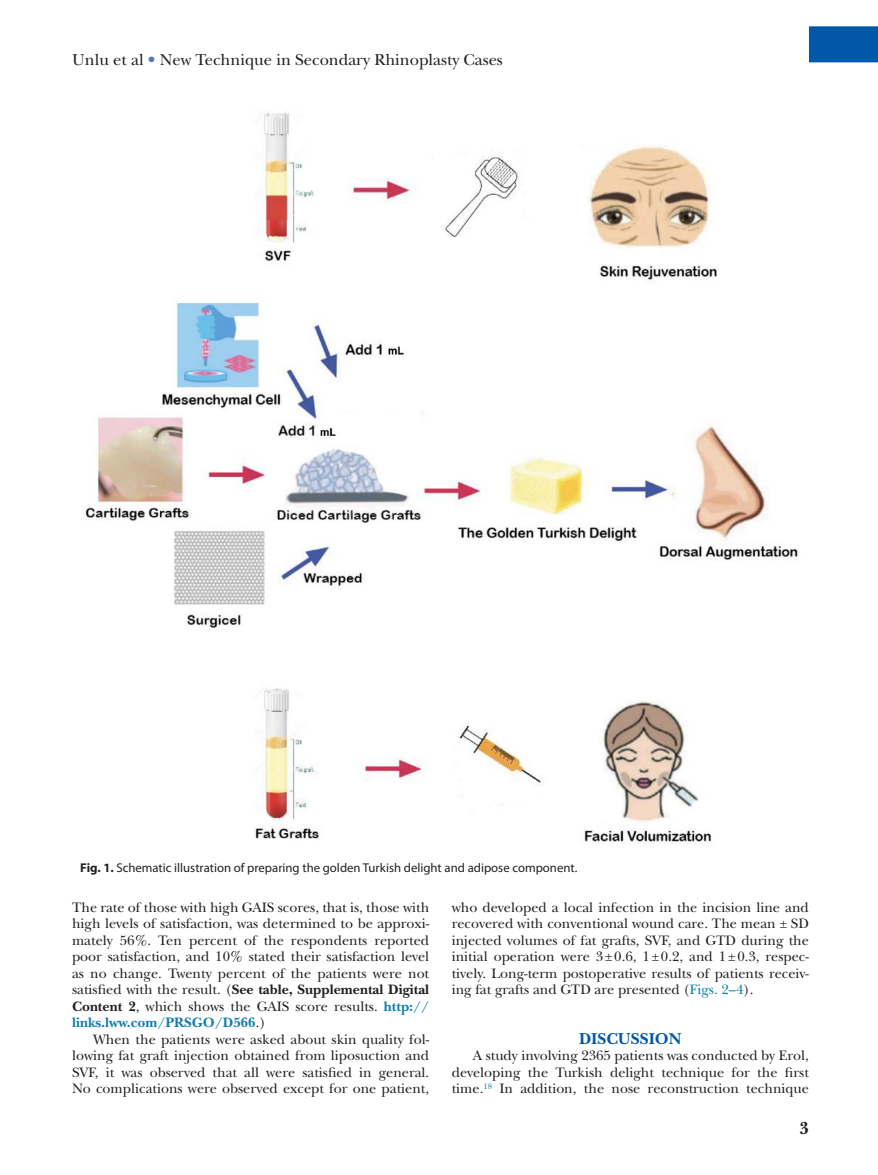
<style>
.page{position:relative;width:878px;height:1175px;background:#fff}
.page>*{position:absolute;margin:0;border:0;box-sizing:border-box;transform-origin:0 0}
.t1{font:700 18px "New Baskerville Std";color:#231f20}
.t2{font:16.5px "New Baskerville Std";color:#231f20}
.t3{font:700 16.5px "New Baskerville Std";color:#0157a8}
.t4{font:14.25px/16.5px "New Baskerville Std";color:#231f20;text-align:justify}
.t5{font:12.75px "Myriad Pro";color:#231f20}
.s1{color:#5779bc}
.s2{font-weight:700}
.s3{font-weight:700;color:#0f7eac}
.s4{color:#0f7eac}
</style>
<div class="page">
<div style="left:808px;top:26px;width:70px;height:36px;background:#0157a8"></div>
<img style="left:85px;top:112px;width:713px;height:731px">
<p class="t2" style="left:72px;top:50px;width:432px">Unlu et al <span class="s1">•</span> New Technique in Secondary Rhinoplasty Cases</p>
<p class="t5" style="left:80px;top:859px;width:498px"><span class="s2">Fig. 1.</span> Schematic illustration of preparing the golden Turkish delight and adipose component.</p>
<p class="t4" style="left:72px;top:899px;width:359px">The rate of those with high GAIS scores, that is, those with high levels of satisfaction, was determined to be approxi&shy;mately 56%. Ten percent of the respondents reported poor satisfaction, and 10% stated their satisfaction level as no change. Twenty percent of the patients were not satisfied with the result. (<span class="s2">See table, Supplemental Digital Content 2</span>, which shows the GAIS score results. <span class="s3">http:// links.lww.com/PRSGO/D566</span>.)</p>
<p class="t4" style="left:72px;top:1031px;width:359px;text-indent:21px">When the patients were asked about skin quality fol&shy;lowing fat graft injection obtained from liposuction and SVF, it was observed that all were satisfied in general.<br>No complications were observed except for one patient,</p>
<p class="t4" style="left:452px;top:899px;width:359px">who developed a local infection in the incision line and recovered with conventional wound care. The mean ± SD injected volumes of fat grafts, SVF, and GTD during the initial operation were 3±0.6, 1±0.2, and 1±0.3, respec&shy;tively. Long-term postoperative results of patients receiv&shy;ing fat grafts and GTD are presented (<span class="s4">Figs. 2–4</span>).</p>
<p class="t3" style="left:579px;top:1028px;width:104px">DISCUSSION</p>
<p class="t4" style="left:451px;top:1047px;width:359px;text-indent:21px">A study involving 2365 patients was conducted by Erol, developing the Turkish delight technique for the first time.<sup>18</sup> In addition, the nose reconstruction technique</p>
<p class="t1" style="left:799px;top:1118px;width:11px">3</p>
</div>
